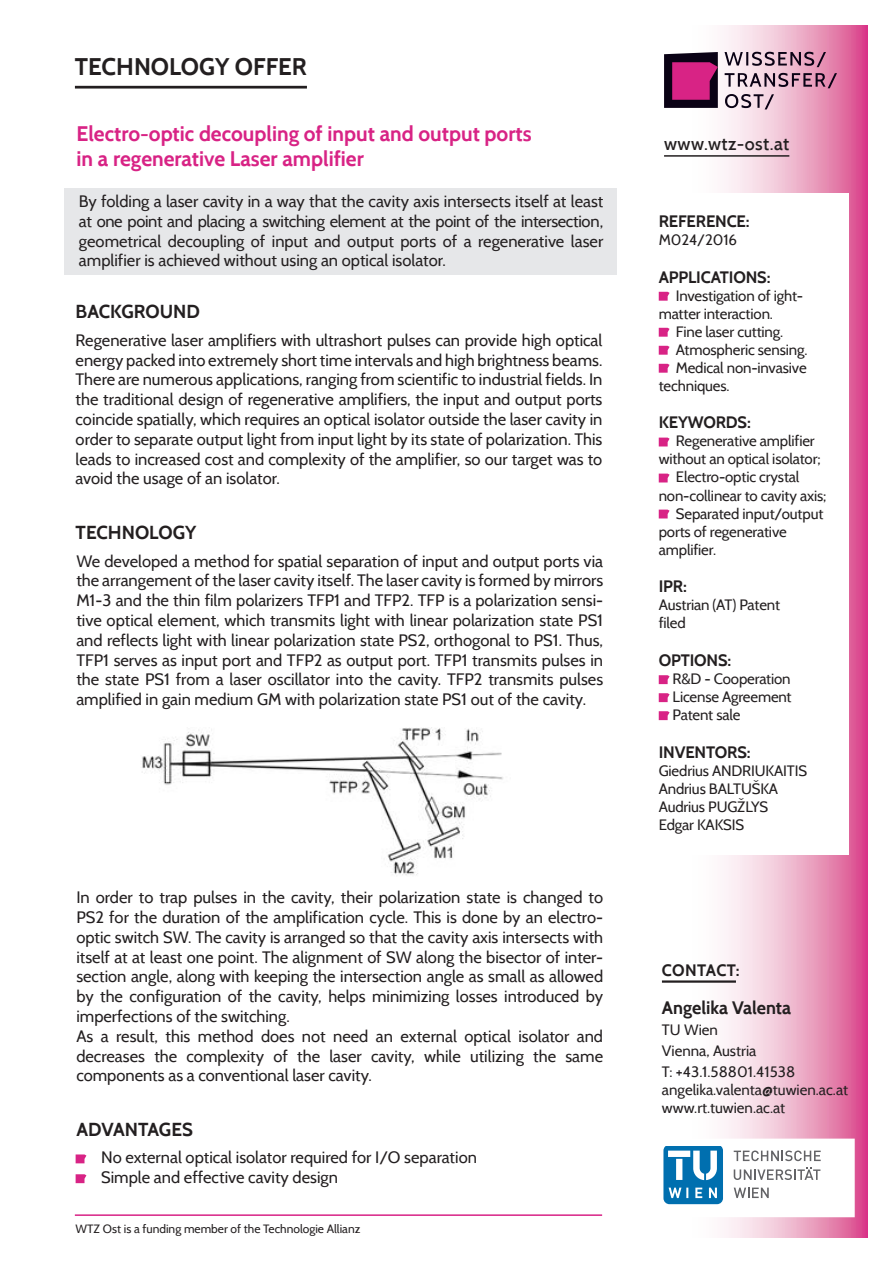
<style>
.page{position:relative;width:893px;height:1263px;background:#fff}
.page>*{position:absolute;margin:0;border:0;box-sizing:border-box;transform-origin:0 0}
.t1{font:700 24px "Cabin";color:#231f20}
.t2{font:700 21px "Cabin";color:#d82385}
.t3{font:700 18.75px "Cabin";color:#231f20}
.t4{font:700 18px "Cabin";color:#231f20}
.t5{font:500 18px "Cabin";letter-spacing:.025em;color:#231f20}
.t6{font:16.5px/19.8px "Cabin";color:#231f20;text-align:justify}
.t7{font:16.5px/19.8px "Cabin";letter-spacing:-.02em;color:#231f20}
.t8{font:700 16.5px "Cabin";letter-spacing:-.01em;color:#231f20}
.t9{font:700 16.5px "Cabin";letter-spacing:.02em;color:#231f20}
.t10{font:15px/18px "Cabin";letter-spacing:-.01em;color:#231f20}
.t11{font:12px "Cabin";color:#231f20}
</style>
<div class="page">
<svg style="left:661px;top:26px;width:206px;height:1211px"></svg>
<hr style="left:75px;top:86px;width:232px;height:3px;background:#231f20">
<svg style="left:725px;top:94px;width:49px;height:15px"></svg>
<svg style="left:725px;top:73px;width:112px;height:15px;background:#a78497"></svg>
<svg style="left:724px;top:52px;width:102px;height:15px;background:#a8899a"></svg>
<svg style="left:664px;top:52px;width:54px;height:56px;background:#751851"></svg>
<hr style="left:664px;top:155px;width:125px;height:2px;background:#231f20">
<hr style="left:75px;top:1214px;width:527px;height:2px;background:#d82385">
<svg style="left:76px;top:1154px;width:10px;height:9px"></svg>
<svg style="left:76px;top:1174px;width:10px;height:9px"></svg>
<div style="left:649px;top:193px;width:200px;height:662px;background:#fff"></div>
<svg style="left:659px;top:292px;width:11px;height:9px"></svg>
<svg style="left:659px;top:328px;width:11px;height:9px"></svg>
<svg style="left:659px;top:346px;width:11px;height:9px"></svg>
<svg style="left:659px;top:364px;width:11px;height:9px"></svg>
<svg style="left:659px;top:438px;width:11px;height:8px"></svg>
<svg style="left:659px;top:474px;width:11px;height:8px"></svg>
<svg style="left:659px;top:510px;width:11px;height:8px"></svg>
<svg style="left:659px;top:675px;width:11px;height:9px"></svg>
<svg style="left:659px;top:693px;width:11px;height:9px"></svg>
<svg style="left:659px;top:711px;width:11px;height:9px"></svg>
<hr style="left:662px;top:980px;width:74px;height:3px;background:#231f20">
<div style="left:64px;top:188px;width:553px;height:86px;background:#e6e7e9"></div>
<svg style="left:661px;top:1138px;width:194px;height:79px"></svg>
<img style="left:142px;top:727px;width:361px;height:149px">
<p class="t1" style="left:75px;top:52px;width:234px">TECHNOLOGY OFFER</p>
<p class="t2" style="left:77px;top:120px;width:457px">Electro-optic decoupling of input and output ports</p>
<p class="t2" style="left:77px;top:146px;width:289px">in a regenerative Laser amplifier</p>
<p class="t7" style="left:79px;top:191px;width:526px">By folding a laser cavity in a way that the cavity axis intersects itself at least at one point and placing a switching element at the point of the intersection,</p>
<p class="t6" style="left:79px;top:231px;width:526px">geometrical decoupling of input and output ports of a regenerative laser amplifier is achieved without using an optical isolator.</p>
<p class="t3" style="left:76px;top:300px;width:126px">BACKGROUND</p>
<p class="t6" style="left:76px;top:330px;width:528px">Regenerative laser amplifiers with ultrashort pulses can provide high optical energy packed into extremely short time intervals and high brightness beams.<br>There are numerous applications, ranging from scientific to industrial fields. In the traditional design of regenerative amplifiers, the input and output ports coincide spatially, which requires an optical isolator outside the laser cavity in order to separate output light from input light by its state of polarization. This leads to increased cost and complexity of the amplifier, so our target was to avoid the usage of an isolator.</p>
<p class="t3" style="left:76px;top:521px;width:122px">TECHNOLOGY</p>
<p class="t6" style="left:76px;top:551px;width:528px">We developed a method for spatial separation of input and output ports via the arrangement of the laser cavity itself. The laser cavity is formed by mirrors M1-3 and the thin film polarizers TFP1 and TFP2. TFP is a polarization sensi&shy;tive optical element, which transmits light with linear polarization state PS1 and reflects light with linear polarization state PS2, orthogonal to PS1. Thus, TFP1 serves as input port and TFP2 as output port. TFP1 transmits pulses in the state PS1 from a laser oscillator into the cavity. TFP2 transmits pulses amplified in gain medium GM with polarization state PS1 out of the cavity.</p>
<p class="t6" style="left:76px;top:887px;width:528px">In order to trap pulses in the cavity, their polarization state is changed to<br>PS2 for the duration of the amplification cycle. This is done by an electro-</p>
<p class="t6" style="left:76px;top:927px;width:528px">optic switch SW. The cavity is arranged so that the cavity axis intersects with itself at at least one point. The alignment of SW along the bisector of inter&shy;section angle, along with keeping the intersection angle as small as allowed by the configuration of the cavity, helps minimizing losses introduced by</p>
<p class="t6" style="left:76px;top:1006px;width:215px">imperfections of the switching.</p>
<p class="t6" style="left:76px;top:1026px;width:528px">As a result, this method does not need an external optical isolator and</p>
<p class="t6" style="left:76px;top:1046px;width:528px">decreases the complexity of the laser cavity, while utilizing the same</p>
<p class="t6" style="left:76px;top:1066px;width:297px">components as a conventional laser cavity.</p>
<p class="t3" style="left:77px;top:1118px;width:118px">ADVANTAGES</p>
<p class="t6" style="left:101px;top:1147px;width:377px">No external optical isolator required for I/O separation</p>
<p class="t6" style="left:101px;top:1167px;width:238px">Simple and effective cavity design</p>
<p class="t11" style="left:76px;top:1222px;width:286px">WTZ Ost is a funding member of the Technologie Allianz</p>
<p class="t5" style="left:664px;top:133px;width:127px">www.wtz-ost.at</p>
<p class="t8" style="left:659px;top:211px;width:92px">REFERENCE:</p>
<p class="t10" style="left:659px;top:230px;width:80px">M024/2016</p>
<p class="t8" style="left:659px;top:267px;width:113px">APPLICATIONS:</p>
<p class="t10" style="left:676px;top:286px;width:129px">Investigation of ight-</p>
<p class="t10" style="left:659px;top:304px;width:116px">matter interaction.</p>
<p class="t10" style="left:676px;top:322px;width:109px">Fine laser cutting.</p>
<p class="t10" style="left:676px;top:340px;width:133px">Atmospheric sensing.</p>
<p class="t10" style="left:659px;top:358px;width:149px;text-indent:17px">Medical non-invasive techniques.</p>
<p class="t8" style="left:659px;top:413px;width:94px">KEYWORDS:</p>
<p class="t10" style="left:659px;top:432px;width:163px;text-indent:17px">Regenerative amplifier without an optical isolator;</p>
<p class="t10" style="left:659px;top:468px;width:169px;text-indent:17px">Electro-optic crystal non-collinear to cavity axis;</p>
<p class="t10" style="left:659px;top:504px;width:166px;text-indent:17px">Separated input/output ports of regenerative</p>
<p class="t10" style="left:659px;top:540px;width:59px">amplifier.</p>
<p class="t8" style="left:659px;top:576px;width:30px">IPR:</p>
<p class="t10" style="left:659px;top:596px;width:123px">Austrian (AT) Patent</p>
<p class="t10" style="left:659px;top:614px;width:29px">filed</p>
<p class="t8" style="left:659px;top:650px;width:74px">OPTIONS:</p>
<p class="t10" style="left:673px;top:670px;width:120px">R&amp;D - Cooperation</p>
<p class="t10" style="left:673px;top:688px;width:121px">License Agreement</p>
<p class="t10" style="left:673px;top:706px;width:69px">Patent sale</p>
<p class="t8" style="left:659px;top:742px;width:93px">INVENTORS:</p>
<p class="t10" style="left:659px;top:761px;width:150px">Giedrius ANDRIUKAITIS</p>
<p class="t10" style="left:659px;top:779px;width:121px">Andrius BALTUŠKA</p>
<p class="t10" style="left:659px;top:797px;width:111px">Audrius PUGŽLYS</p>
<p class="t10" style="left:659px;top:815px;width:87px">Edgar KAKSIS</p>
<p class="t9" style="left:662px;top:960px;width:79px">CONTACT:</p>
<p class="t4" style="left:662px;top:997px;width:131px">Angelika Valenta</p>
<p class="t10" style="left:662px;top:1021px;width:57px">TU Wien</p>
<p class="t10" style="left:662px;top:1042px;width:96px">Vienna, Austria</p>
<p class="t10" style="left:662px;top:1063px;width:135px">T: +43.1.58801.41538</p>
<p class="t10" style="left:662px;top:1081px;width:188px">angelika.valenta@tuwien.ac.at</p>
<p class="t10" style="left:662px;top:1099px;width:125px">www.rt.tuwien.ac.at</p>
</div>
